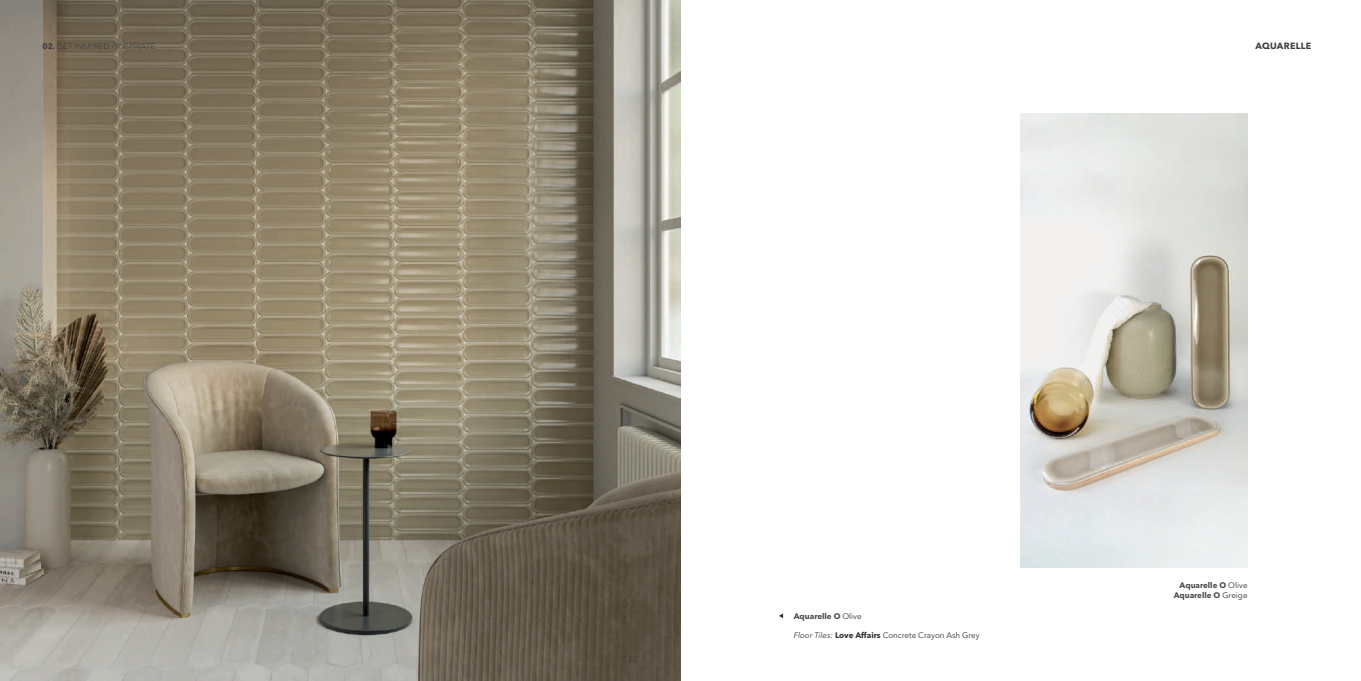
<style>
.page{position:relative;width:1361px;height:681px;background:#fff}
.page>*{position:absolute;margin:0;border:0;box-sizing:border-box;transform-origin:0 0}
.t1{font:700 9px "Avenir Next LT Pro";letter-spacing:.035em;color:#3e3e3f}
.t2{font:700 8px/9.6px "Avenir Next LT Pro";color:#4a4b4c;text-align:right}
.t3{font:8px "Avenir Next LT Pro";color:#312f30}
.t4{font:300 8px "Avenir LT Std";color:#3e3e3f}
.s1{font-family:"Avenir Next LT Pro";font-weight:700}
.s2{font-weight:400;color:#312f30}
.s3{font-style:italic}
.s4{font-weight:700}
</style>
<div class="page">
<img style="left:0;top:0;width:680px;height:680px">
<img style="left:1020px;top:113px;width:227px;height:454px">
<svg style="left:779px;top:613px;width:4px;height:5px"></svg>
<p class="t4" style="left:43px;top:41px;width:114px"><span class="s1">02.</span> GET INSPIRED / INSPÍRATE</p>
<p class="t1" style="left:1255px;top:41px;width:57px">AQUARELLE</p>
<p class="t2" style="left:794px;top:610px;width:69px">Aquarelle O <span class="s2">Olive</span></p>
<p class="t3" style="left:794px;top:630px;width:187px"><span class="s3">Floor Tiles:</span> <span class="s4">Love Affairs</span> Concrete Crayon Ash Grey</p>
<p class="t2" style="left:1173px;top:580px;width:75px">Aquarelle O <span class="s2">Olive<br></span>Aquarelle O <span class="s2">Greige</span></p>
</div>
